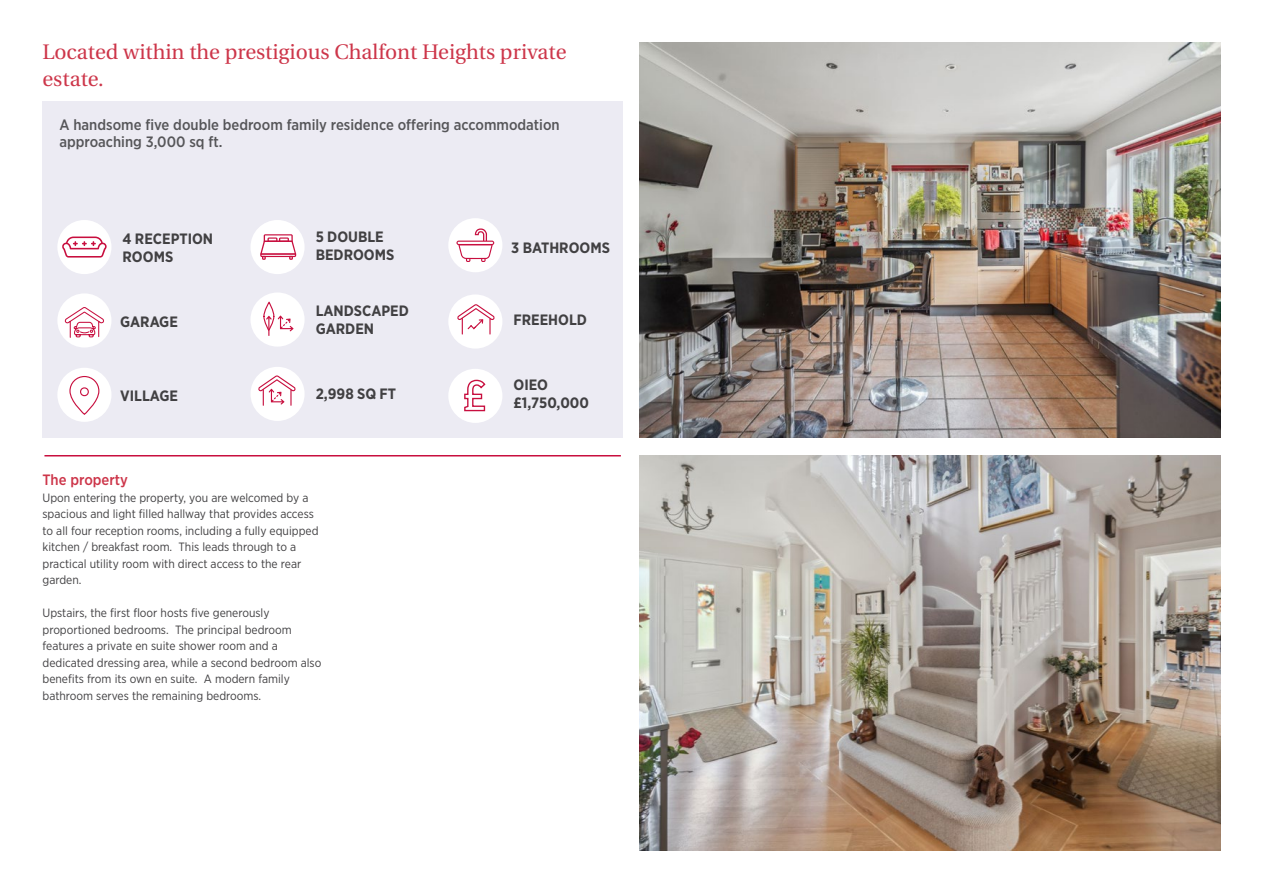
<style>
.page{position:relative;width:1263px;height:893px;background:#fff}
.page>*{position:absolute;margin:0;border:0;box-sizing:border-box;transform-origin:0 0}
.t1{font:21px/27px "Utopia";color:#cd364a}
.t2{font:700 15px/18px "Gotham Narrow";color:#414042}
.t3{font:500 15px/16.5px "Gotham Narrow";color:#565659}
.t4{font:500 15px "Gotham Narrow";color:#cd364a}
.t5{font:12px/16.5px "Gotham Narrow";color:#414042}
</style>
<div class="page">
<div style="left:43px;top:101px;width:580px;height:337px;background:#ecebf3"></div>
<img style="left:640px;top:43px;width:580px;height:395px">
<img style="left:640px;top:455px;width:580px;height:395px">
<hr style="left:44px;top:455px;width:577px;height:1px;background:#c80f3f">
<div style="left:57px;top:293px;width:54px;height:54px;background:#fff;border-radius:50%"></div>
<svg style="left:64px;top:307px;width:40px;height:31px"></svg>
<div style="left:57px;top:368px;width:54px;height:54px;background:#fff;border-radius:50%"></div>
<svg style="left:80px;top:387px;width:9px;height:9px"></svg>
<div style="left:69px;top:376px;width:30px;height:39px;border:1px solid #c80f3f;border-radius:14px"></div>
<div style="left:448px;top:218px;width:54px;height:54px;background:#fff;border-radius:50%"></div>
<svg style="left:456px;top:228px;width:38px;height:34px"></svg>
<div style="left:448px;top:294px;width:54px;height:55px;background:#fff;border-radius:50%"></div>
<svg style="left:457px;top:304px;width:38px;height:31px"></svg>
<div style="left:448px;top:369px;width:54px;height:54px;background:#fff;border-radius:50%"></div>
<svg style="left:464px;top:379px;width:22px;height:33px"></svg>
<div style="left:250px;top:292px;width:55px;height:55px;background:#fff;border-radius:50%"></div>
<svg style="left:278px;top:316px;width:15px;height:15px"></svg>
<div style="left:263px;top:302px;width:11px;height:29px;border:1px solid #c80f3f;border-radius:50%"></div>
<svg style="left:266px;top:316px;width:6px;height:20px"></svg>
<div style="left:250px;top:367px;width:55px;height:54px;background:#fff;border-radius:50%"></div>
<svg style="left:258px;top:375px;width:38px;height:31px"></svg>
<div style="left:250px;top:220px;width:55px;height:54px;background:#fff;border-radius:50%"></div>
<svg style="left:260px;top:234px;width:36px;height:26px"></svg>
<div style="left:57px;top:220px;width:54px;height:54px;background:#fff;border-radius:50%"></div>
<svg style="left:62px;top:237px;width:45px;height:21px"></svg>
<h1 class="t1" style="left:43px;top:39px;width:526px">Located within the prestigious Chalfont Heights private estate.</h1>
<p class="t3" style="left:59px;top:117px;width:502px">A handsome five double bedroom family residence offering accommodation approaching 3,000 sq ft.</p>
<p class="t2" style="left:316px;top:228px;width:80px">5 DOUBLE<br>BEDROOMS</p>
<p class="t2" style="left:123px;top:230px;width:92px">4 RECEPTION<br>ROOMS</p>
<p class="t2" style="left:511px;top:239px;width:100px">3 BATHROOMS</p>
<p class="t2" style="left:120px;top:312px;width:59px">GARAGE</p>
<p class="t2" style="left:120px;top:387px;width:59px">VILLAGE</p>
<p class="t2" style="left:316px;top:301px;width:95px">LANDSCAPED<br>GARDEN</p>
<p class="t2" style="left:316px;top:385px;width:82px">2,998 SQ FT</p>
<p class="t4" style="left:43px;top:470px;width:87px">The property</p>
<p class="t5" style="left:43px;top:489px;width:277px">Upon entering the property, you are welcomed by a spacious and light filled hallway that provides access to all four reception rooms, including a fully equipped kitchen / breakfast room. This leads through to a practical utility room with direct access to the rear garden.</p>
<p class="t5" style="left:43px;top:604px;width:280px">Upstairs, the first floor hosts five generously proportioned bedrooms. The principal bedroom features a private en suite shower room and a dedicated dressing area, while a second bedroom also benefits from its own en suite. A modern family bathroom serves the remaining bedrooms.</p>
<p class="t2" style="left:513px;top:310px;width:75px">FREEHOLD</p>
<p class="t2" style="left:513px;top:376px;width:77px">OIEO £1,750,000</p>
</div>
